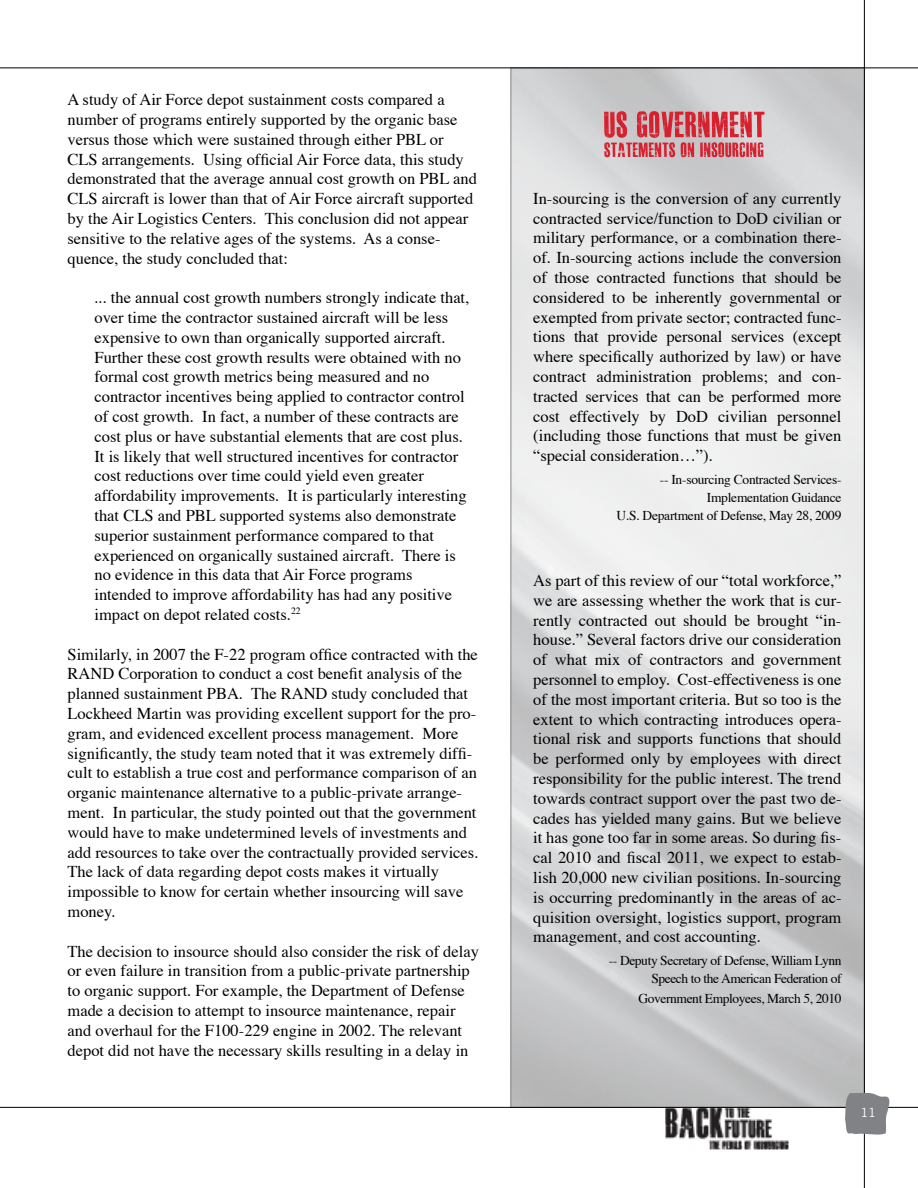
<style>
.page{position:relative;width:918px;height:1188px;background:#fff}
.page>*{position:absolute;margin:0;border:0;box-sizing:border-box;transform-origin:0 0}
.t1{font:16.5px/19.8px "Times";color:#000}
.t2{font:13.5px/18px "Times";letter-spacing:-.03em;color:#000;text-align:right}
.t3{font:700 12.6px "Letter Gothic Std";color:#fff}
</style>
<div class="page">
<img style="left:665px;top:1108px;width:124px;height:42px">
<hr style="left:0;top:1107px;width:918px;height:1px;background:#000">
<hr style="left:0;top:68px;width:918px;height:1px;background:#000">
<hr style="left:864px;top:0;width:1px;height:1188px;background:#000">
<svg style="left:845px;top:1093px;width:47px;height:43px"></svg>
<svg style="left:604px;top:111px;width:160px;height:46px;background:#d1737b"></svg>
<p class="t1" style="left:68px;top:88px;width:411px">A study of Air Force depot sustainment costs compared a number of programs entirely supported by the organic base versus those which were sustained through either PBL or CLS arrangements. Using official Air Force data, this study demonstrated that the average annual cost growth on PBL and CLS aircraft is lower than that of Air Force aircraft supported by the Air Logistics Centers. This conclusion did not appear sensitive to the relative ages of the systems. As a conse&shy;quence, the study concluded that:</p>
<p class="t1" style="left:94px;top:286px;width:376px">... the annual cost growth numbers strongly indicate that, over time the contractor sustained aircraft will be less expensive to own than organically supported aircraft.<br>Further these cost growth results were obtained with no formal cost growth metrics being measured and no contractor incentives being applied to contractor control of cost growth. In fact, a number of these contracts are cost plus or have substantial elements that are cost plus.<br>It is likely that well structured incentives for contractor cost reductions over time could yield even greater affordability improvements. It is particularly interesting that CLS and PBL supported systems also demonstrate superior sustainment performance compared to that experienced on organically sustained aircraft. There is no evidence in this data that Air Force programs intended to improve affordability has had any positive impact on depot related costs.<sup>22</sup></p>
<p class="t1" style="left:68px;top:643px;width:413px">Similarly, in 2007 the F-22 program office contracted with the RAND Corporation to conduct a cost benefit analysis of the planned sustainment PBA. The RAND study concluded that Lockheed Martin was providing excellent support for the pro&shy;gram, and evidenced excellent process management. More significantly, the study team noted that it was extremely diffi&shy;cult to establish a true cost and performance comparison of an organic maintenance alternative to a public-private arrange&shy;ment. In particular, the study pointed out that the government would have to make undetermined levels of investments and add resources to take over the contractually provided services.<br>The lack of data regarding depot costs makes it virtually impossible to know for certain whether insourcing will save money.</p>
<p class="t1" style="left:68px;top:940px;width:413px">The decision to insource should also consider the risk of delay or even failure in transition from a public-private partnership to organic support. For example, the Department of Defense made a decision to attempt to insource maintenance, repair and overhaul for the F100-229 engine in 2002. The relevant depot did not have the necessary skills resulting in a delay in</p>
<p class="t1" style="left:533px;top:187px;width:310px;text-align:justify">In-sourcing is the conversion of any currently contracted service/function to DoD civilian or military performance, or a combination there&shy;of. In-sourcing actions include the conversion of those contracted functions that should be considered to be inherently governmental or exempted from private sector; contracted func&shy;tions that provide personal services (except where specifically authorized by law) or have contract administration problems; and con&shy;tracted services that can be performed more cost effectively by DoD civilian personnel (including those functions that must be given “special consideration…”).</p>
<p class="t2" style="left:617px;top:469px;width:226px">-- In-sourcing Contracted Services-<br>Implementation Guidance<br>U.S. Department of Defense, May 28, 2009</p>
<p class="t1" style="left:533px;top:569px;width:310px;text-align:justify">As part of this review of our “total workforce,” we are assessing whether the work that is cur&shy;rently contracted out should be brought “in&shy;house.” Several factors drive our consideration of what mix of contractors and government personnel to employ. Cost-effectiveness is one of the most important criteria. But so too is the extent to which contracting introduces opera&shy;tional risk and supports functions that should be performed only by employees with direct responsibility for the public interest. The trend towards contract support over the past two de&shy;cades has yielded many gains. But we believe it has gone too far in some areas. So during fis&shy;cal 2010 and fiscal 2011, we expect to estab&shy;lish 20,000 new civilian positions. In-sourcing is occurring predominantly in the areas of ac&shy;quisition oversight, logistics support, program management, and cost accounting.</p>
<p class="t2" style="left:609px;top:950px;width:234px">-- Deputy Secretary of Defense, William Lynn<br>Speech to the American Federation of</p>
<p class="t2" style="left:639px;top:988px;width:204px">Government Employees, March 5, 2010</p>
<p class="t3" style="left:861px;top:1105px;width:17px">11</p>
</div>
